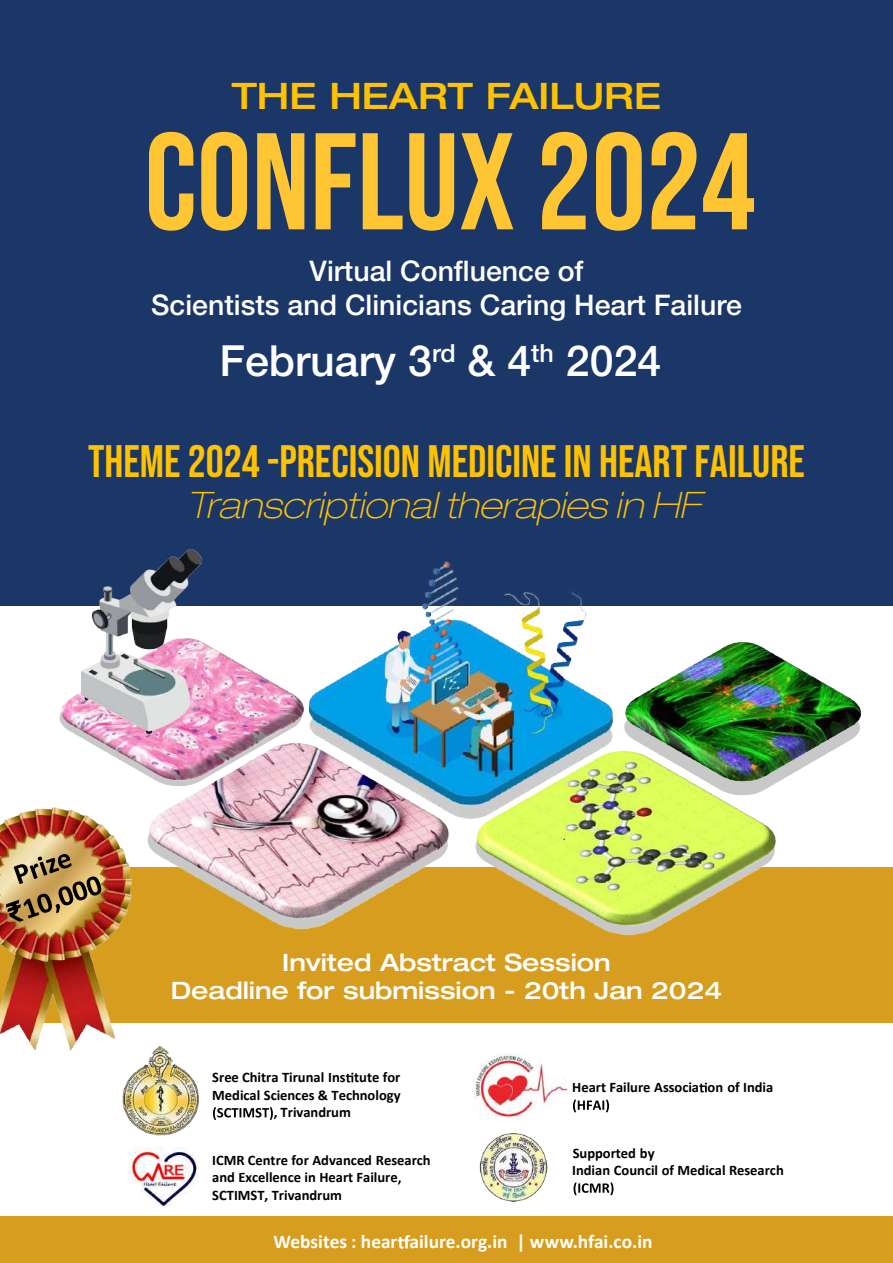
<style>
.page{position:relative;width:893px;height:1263px;background:#fff}
.page>*{position:absolute;margin:0;border:0;box-sizing:border-box;transform-origin:0 0}
.t1{font:137.25px "Bebas Neue";color:#ffc533}
.t2{font:45.3px "Bebas Neue";color:#ffc200}
.t3{font:500 42.9px "Helvetica Neue LT Std";color:#fff}
.t4{font:italic 100 expanded 36.6px "Helvetica Neue LT Std";color:#ffc200}
.t5{font:500 expanded 36.6px "Helvetica Neue LT Std";color:#ffc200}
.t6{font:500 28.5px/34px "Helvetica Neue LT Std";color:#fff;text-align:center}
.t7{font:500 expanded 24px/28.8px "Helvetica Neue LT Std";color:#fff;text-align:center}
.t8{font:700 19.5px "Calibri";color:#fff}
.t9{font:700 14.55px/17.5px "Calibri";color:#000}
</style>
<div class="page">
<div style="left:0;top:1216px;width:893px;height:46px;background:#d69d1e"></div>
<div style="left:0;top:0;width:893px;height:605px;background:#1b3768"></div>
<div style="left:0;top:867px;width:893px;height:156px;background:#d69d1e"></div>
<img style="left:309px;top:562px;width:308px;height:174px">
<img style="left:613px;top:630px;width:248px;height:145px">
<img style="left:147px;top:728px;width:318px;height:200px">
<img style="left:147px;top:788px;width:167px;height:5px">
<img style="left:59px;top:625px;width:257px;height:163px">
<img style="left:82px;top:550px;width:120px;height:183px">
<img style="left:461px;top:736px;width:330px;height:198px">
<svg style="left:573px;top:1182px;width:40px;height:13px"></svg>
<img style="left:479px;top:1133px;width:69px;height:69px">
<img style="left:122px;top:1046px;width:77px;height:90px">
<svg style="left:346px;top:1073px;width:7px;height:9px"></svg>
<svg style="left:213px;top:1107px;width:60px;height:13px"></svg>
<img style="left:130px;top:1148px;width:69px;height:59px">
<img style="left:473px;top:1053px;width:95px;height:65px">
<svg style="left:699px;top:1083px;width:8px;height:9px"></svg>
<svg style="left:573px;top:1100px;width:36px;height:12px"></svg>
<img style="left:0;top:807px;width:132px;height:243px">
<img style="left:6px;top:854px;width:95px;height:68px">
<svg style="left:398px;top:1235px;width:12px;height:14px"></svg>
<h3 class="t5" style="left:232px;top:73px;width:431px">THE HEART FAILURE</h3>
<h1 class="t1" style="left:144px;top:104px;width:613px">CONFLUX 2024</h1>
<h3 class="t6" style="left:151px;top:254px;width:592px">Virtual Confluence of<br>Scientists and Clinicians Caring Heart Failure</h3>
<h3 class="t3" style="left:220px;top:335px;width:443px">February 3<sup>rd</sup> &amp; 4<sup>th</sup> 2024</h3>
<h2 class="t2" style="left:88px;top:436px;width:718px">THEME 2024 -PRECISION MEDICINE IN HEART FAILURE</h2>
<h3 class="t4" style="left:187px;top:484px;width:515px">Transcriptional therapies in HF</h3>
<h3 class="t7" style="left:171px;top:947px;width:553px">Invited Abstract Session<br>Deadline for submission - 20th Jan 2024</h3>
<p class="t9" style="left:212px;top:1068px;width:190px">Sree Chitra Tirunal Ins tute for</p>
<p class="t9" style="left:212px;top:1086px;width:190px">Medical Sciences &amp; Technology</p>
<p class="t9" style="left:274px;top:1103px;width:79px">, Trivandrum</p>
<p class="t9" style="left:212px;top:1151px;width:220px">ICMR Centre for Advanced Research and Excellence in Heart Failure<br>SCTIMST, Trivandrum</p>
<p class="t9" style="left:572px;top:1078px;width:203px">Heart Failure Associa on of India</p>
<p class="t9" style="left:572px;top:1144px;width:213px">Supported by<br>Indian Council of Medical Research</p>
<h3 class="t8" style="left:273px;top:1228px;width:381px">Websites : hear ailure.org.in | www.hfai.co.in</h3>
</div>
